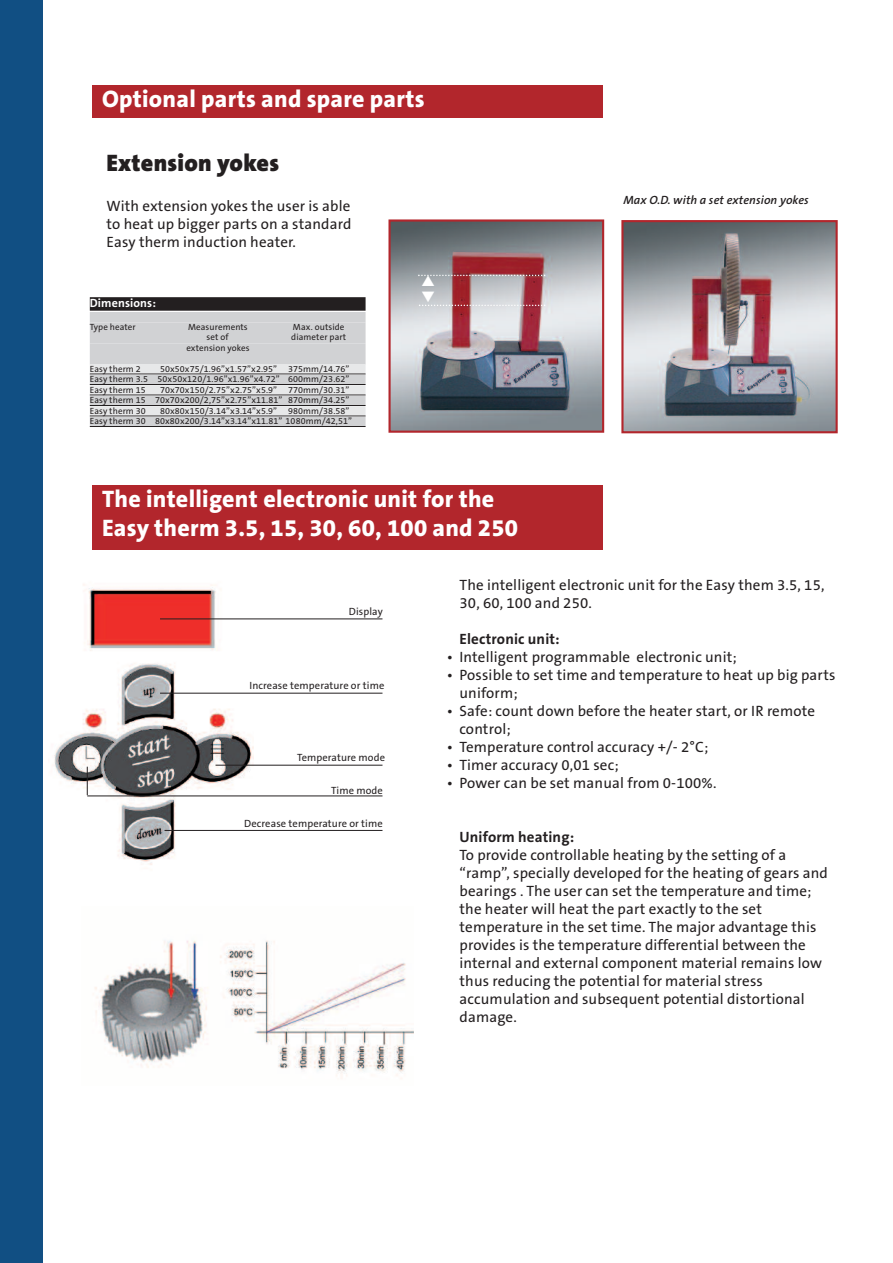
<style>
.page{position:relative;width:893px;height:1263px;background:#fff}
.page>*{position:absolute;margin:0;border:0;box-sizing:border-box;transform-origin:0 0}
.t1{font:800 24px/28.8px "The Sans B8";letter-spacing:.01em;color:#fff}
.t2{font:900 24px "The Sans B9";letter-spacing:.01em;color:#231f20}
.t3{font:15px/18px "The Sans B5 Plain";letter-spacing:.01em;color:#231f20}
.t4{font:700 15px "The Sans B7";letter-spacing:.01em;color:#231f20}
.t5{font:italic 600 12px "The Sans B6";letter-spacing:.01em;color:#231f20}
.t6{font:700 12px "The Sans B7";letter-spacing:.01em;color:#fff}
.t7{font:10.5px "The Sans B5 Plain";letter-spacing:.01em;color:#231f20}
.t8{font:9px/10.5px "The Sans B5 Plain";letter-spacing:.01em;color:#231f20;text-align:justify}
.s1{font-family:"The Sans B7";font-weight:700}
</style>
<div class="page">
<img style="left:54px;top:584px;width:200px;height:281px">
<div style="left:0;top:0;width:43px;height:1263px;background:#114f83"></div>
<img style="left:94px;top:940px;width:319px;height:139px">
<hr style="left:160px;top:618px;width:222px;height:1px;background:#231f20">
<hr style="left:160px;top:693px;width:222px;height:1px;background:#231f20">
<hr style="left:216px;top:765px;width:166px;height:1px;background:#231f20">
<hr style="left:87px;top:795px;width:295px;height:1px;background:#231f20">
<hr style="left:165px;top:830px;width:217px;height:1px;background:#231f20">
<svg style="left:87px;top:767px;width:1px;height:28px"></svg>
<div style="left:92px;top:85px;width:510px;height:32px;background:#b2262c"></div>
<div style="left:92px;top:485px;width:510px;height:64px;background:#b2262c"></div>
<div style="left:90px;top:297px;width:276px;height:14px;background:#231f20"></div>
<div style="left:90px;top:312px;width:276px;height:10px;background:#d1d2d4"></div>
<div style="left:90px;top:322px;width:276px;height:11px;background:#d1d2d4"></div>
<div style="left:90px;top:333px;width:276px;height:10px;background:#d1d2d4"></div>
<div style="left:90px;top:343px;width:276px;height:11px;background:#d1d2d4"></div>
<div style="left:90px;top:354px;width:276px;height:10px;background:#d1d2d4"></div>
<div style="left:90px;top:364px;width:276px;height:10px;background:#e7e8e9"></div>
<hr style="left:90px;top:374px;width:276px;height:1px;background:#231f20">
<div style="left:90px;top:375px;width:276px;height:9px;background:#d1d2d4"></div>
<hr style="left:90px;top:384px;width:276px;height:1px;background:#231f20">
<div style="left:90px;top:385px;width:276px;height:10px;background:#e7e8e9"></div>
<hr style="left:90px;top:395px;width:276px;height:1px;background:#231f20">
<div style="left:90px;top:396px;width:276px;height:9px;background:#d1d2d4"></div>
<hr style="left:90px;top:405px;width:276px;height:1px;background:#231f20">
<div style="left:90px;top:406px;width:276px;height:10px;background:#e7e8e9"></div>
<hr style="left:90px;top:416px;width:276px;height:1px;background:#231f20">
<div style="left:90px;top:417px;width:276px;height:9px;background:#d1d2d4"></div>
<hr style="left:90px;top:426px;width:276px;height:1px;background:#231f20">
<img style="left:624px;top:223px;width:211px;height:207px">
<div style="left:621px;top:220px;width:217px;height:213px;border:2px solid #b2262c"></div>
<img style="left:391px;top:222px;width:210px;height:208px">
<div style="left:388px;top:219px;width:216px;height:214px;border:2px solid #b2262c"></div>
<svg style="left:418px;top:275px;width:127px;height:31px"></svg>
<p class="t1" style="left:102px;top:85px;width:324px">Optional parts and spare parts</p>
<p class="t2" style="left:107px;top:150px;width:174px">Extension yokes</p>
<p class="t3" style="left:107px;top:198px;width:246px;text-align:justify">With extension yokes the user is able to heat up bigger parts on a standard Easy therm induction heater.</p>
<p class="t5" style="left:623px;top:193px;width:187px">Max O.D. with a set extension yokes</p>
<p class="t6" style="left:90px;top:297px;width:68px">Dimensions:</p>
<p class="t8" style="left:90px;top:322px;width:48px">Type heater</p>
<p class="t8" style="left:188px;top:322px;width:61px">Measurements</p>
<p class="t8" style="left:293px;top:322px;width:53px">Max. outside</p>
<p class="t8" style="left:206px;top:332px;width:24px">set of</p>
<p class="t8" style="left:291px;top:332px;width:56px">diameter part</p>
<p class="t8" style="left:186px;top:343px;width:65px">extension yokes</p>
<p class="t8" style="left:90px;top:364px;width:52px">Easy therm 2</p>
<p class="t8" style="left:90px;top:364px;width:261px;text-indent:70px">50x50x75/1.96”x1.57”x2.95” 375mm/14.76” Easy therm 3.5 50x50x120/1.96”x1.96”x4.72” 600mm/23.62” Easy therm 15</p>
<p class="t8" style="left:90px;top:385px;width:261px;text-indent:70px">70x70x150/2.75”x2.75”x5.9” 770mm/30.31” Easy therm 15 70x70x200/2,75”x2.75”x11.81” 870mm/34.25” Easy therm 30</p>
<p class="t8" style="left:90px;top:406px;width:264px;text-align:right">80x80x150/3.14”x3.14”x5.9” 980mm/38.58”<br>Easy therm 30 80x80x200/3.14”x3.14”x11.81” 1080mm/42,51”</p>
<p class="t1" style="left:102px;top:485px;width:417px">The intelligent electronic unit for the<br>Easy therm 3.5, 15, 30, 60, 100 and 250</p>
<p class="t7" style="left:349px;top:606px;width:35px">Display</p>
<p class="t7" style="left:249px;top:680px;width:136px">Increase temperature or time</p>
<p class="t7" style="left:297px;top:752px;width:89px">Temperature mode</p>
<p class="t7" style="left:331px;top:785px;width:53px">Time mode</p>
<p class="t7" style="left:244px;top:818px;width:140px">Decrease temperature or time</p>
<p class="t3" style="left:459px;top:577px;width:367px">The intelligent electronic unit for the Easy them 3.5, 15,<br>30, 60, 100 and 250.</p>
<p class="t4" style="left:459px;top:631px;width:102px">Electronic unit:</p>
<p class="t3" style="left:447px;top:649px;width:292px">• Intelligent programmable electronic unit;</p>
<p class="t3" style="left:459px;top:667px;width:377px;text-indent:-13px">• Possible to set time and temperature to heat up big parts uniform;</p>
<p class="t3" style="left:459px;top:703px;width:357px;text-indent:-13px">• Safe: count down before the heater start, or IR remote control;</p>
<p class="t3" style="left:447px;top:739px;width:263px">• Temperature control accuracy +/- 2°C;</p>
<p class="t3" style="left:447px;top:757px;width:173px">• Timer accuracy 0,01 sec;</p>
<p class="t3" style="left:447px;top:775px;width:271px">• Power can be set manual from 0-100%.</p>
<p class="t3" style="left:459px;top:829px;width:370px"><span class="s1">Uniform heating:<br></span>To provide controllable heating by the setting of a “ramp”, specially developed for the heating of gears and bearings . The user can set the temperature and time; the heater will heat the part exactly to the set temperature in the set time. The major advantage this provides is the temperature differential between the internal and external component material remains low thus reducing the potential for material stress accumulation and subsequent potential distortional damage.</p>
</div>
